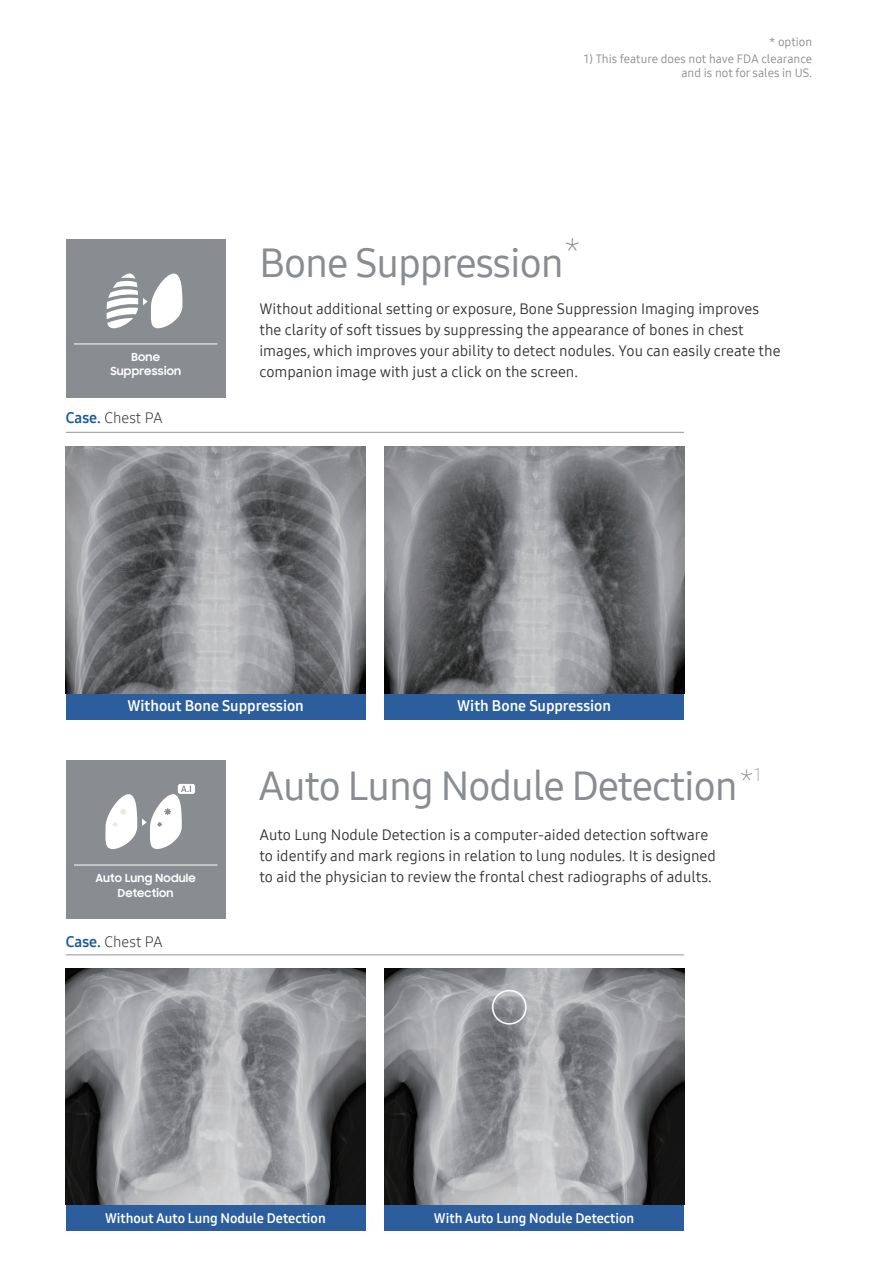
<style>
.page{position:relative;width:893px;height:1263px;background:#fff}
.page>*{position:absolute;margin:0;border:0;box-sizing:border-box;transform-origin:0 0}
.t1{font:40.5px "Samsung One 500";letter-spacing:-.025em;color:#898c90}
.t2{font:34.5px "Samsung One 200";color:#898c90}
.t3{font:30px "Samsung One 200";color:#898c90}
.t4{font:15px/21px "Samsung One 400";color:#312f30}
.t5{font:15px "Samsung One 700";color:#fff}
.t6{font:15px "Samsung One 300";color:#312f30}
.t7{font:13.5px "Samsung One 700";color:#fff}
.t8{font:12px "Samsung One 400";color:#86898e}
.t9{font:700 11.25px "Samsung Sharp Sans";letter-spacing:.02em;color:#fff}
.s1{font-family:"Samsung One 700";color:#1c5999}
</style>
<div class="page">
<div style="left:66px;top:1205px;width:300px;height:26px;background:#2c5d9d"></div>
<div style="left:384px;top:1205px;width:300px;height:26px;background:#2c5d9d"></div>
<img style="left:66px;top:969px;width:300px;height:236px">
<img style="left:384px;top:969px;width:300px;height:236px">
<div style="left:66px;top:239px;width:160px;height:158px;background:#898c90"></div>
<hr style="left:74px;top:344px;width:143px;height:1px;background:#fff">
<svg style="left:107px;top:273px;width:75px;height:55px"></svg>
<div style="left:66px;top:760px;width:160px;height:158px;background:#898c90"></div>
<svg style="left:105px;top:784px;width:90px;height:65px"></svg>
<hr style="left:74px;top:865px;width:143px;height:1px;background:#fff">
<hr style="left:66px;top:954px;width:618px;height:1px;background:#91979b">
<hr style="left:66px;top:432px;width:618px;height:1px;background:#91979b">
<div style="left:66px;top:693px;width:300px;height:26px;background:#2c5d9d"></div>
<div style="left:384px;top:693px;width:300px;height:26px;background:#2c5d9d"></div>
<img style="left:66px;top:446px;width:300px;height:247px">
<img style="left:384px;top:446px;width:300px;height:247px">
<p class="t8" style="left:769px;top:34px;width:45px">* option</p>
<p class="t8" style="left:584px;top:51px;width:230px">1) This feature does not have FDA clearance</p>
<p class="t8" style="left:681px;top:65px;width:132px">and is not for sales in US.</p>
<p class="t9" style="left:131px;top:349px;width:30px">Bone</p>
<p class="t9" style="left:110px;top:362px;width:72px">Suppression</p>
<p class="t6" style="left:66px;top:408px;width:99px"><span class="s1">Case.</span> Chest PA</p>
<p class="t2" style="left:563px;top:227px;width:19px">*</p>
<p class="t1" style="left:259px;top:235px;width:306px">Bone Suppression</p>
<p class="t4" style="left:259px;top:298px;width:523px">Without additional setting or exposure, Bone Suppression Imaging improves the clarity of soft tissues by suppressing the appearance of bones in chest images, which improves your ability to detect nodules. You can easily create the companion image with just a click on the screen.</p>
<p class="t5" style="left:127px;top:696px;width:178px">Without Bone Suppression</p>
<p class="t5" style="left:457px;top:696px;width:155px">With Bone Suppression</p>
<p class="t9" style="left:96px;top:870px;width:102px">Auto Lung Nodule</p>
<p class="t9" style="left:118px;top:885px;width:57px">Detection</p>
<p class="t6" style="left:66px;top:932px;width:99px"><span class="s1">Case.</span> Chest PA</p>
<p class="t3" style="left:739px;top:760px;width:24px">*<sup>1</sup></p>
<p class="t1" style="left:258px;top:758px;width:481px">Auto Lung Nodule Detection</p>
<p class="t4" style="left:259px;top:824px;width:458px">Auto Lung Nodule Detection is a computer-aided detection software to identify and mark regions in relation to lung nodules. It is designed to aid the physician to review the frontal chest radiographs of adults.</p>
<p class="t7" style="left:105px;top:1209px;width:222px">Without Auto Lung Nodule Detection</p>
<p class="t7" style="left:434px;top:1209px;width:202px">With Auto Lung Nodule Detection</p>
</div>
